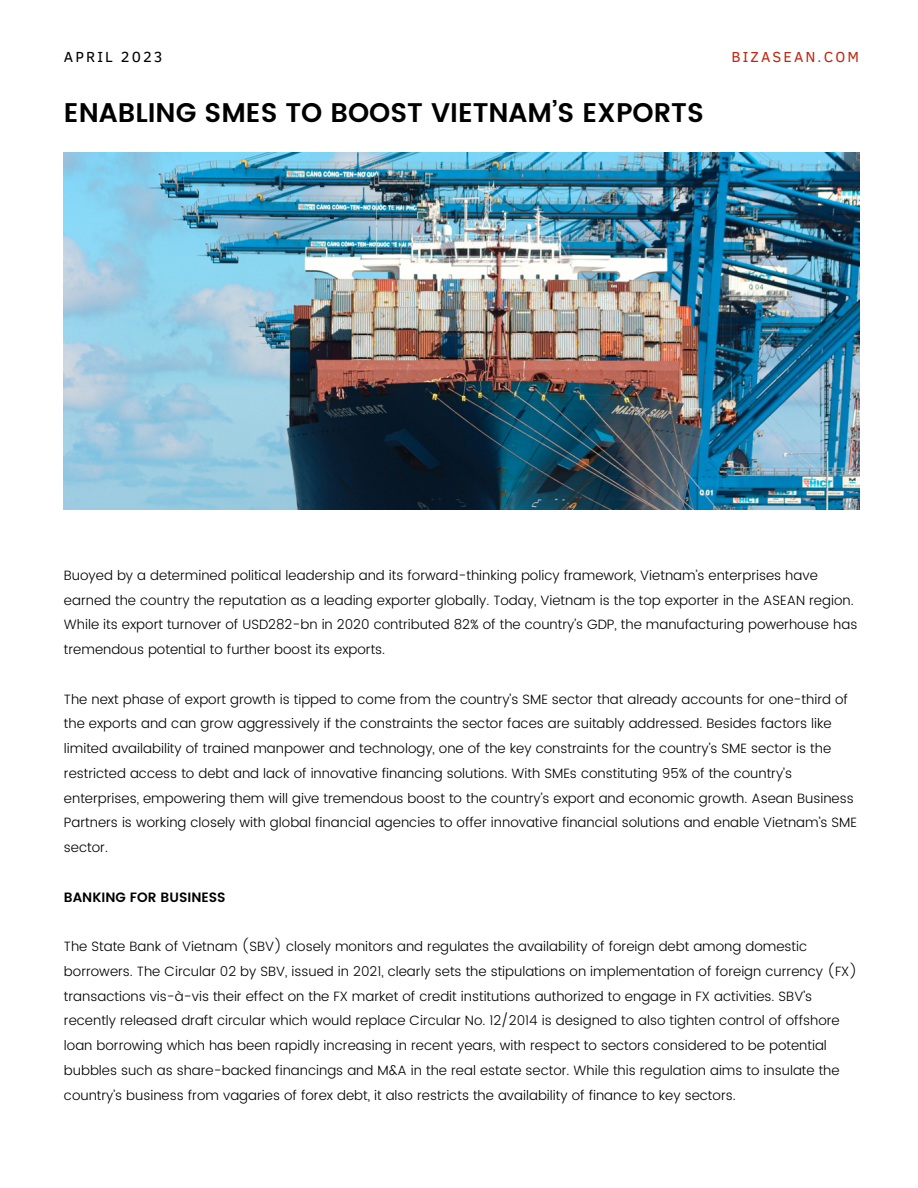
<style>
.page{position:relative;width:918px;height:1188px;background:#fff}
.page>*{position:absolute;margin:0;border:0;box-sizing:border-box;transform-origin:0 0}
.t1{font:600 27px "Poppins";color:#000}
.t2{font:15px "Clear Sans";letter-spacing:.14em;color:#000}
.t3{font:14.85px "Clear Sans";letter-spacing:.14em;color:#c12711}
.t4{font:300 13.5px/24.8px "Poppins";color:#000}
.t5{font:600 13.5px "Poppins";color:#000}
</style>
<div class="page">
<img style="left:64px;top:153px;width:795px;height:356px">
<p class="t2" style="left:64px;top:45px;width:100px">APRIL 2023</p>
<p class="t3" style="left:732px;top:46px;width:129px">BIZASEAN.COM</p>
<h1 class="t1" style="left:64px;top:97px;width:641px">ENABLING SMES TO BOOST VIETNAM’S EXPORTS</h1>
<p class="t4" style="left:64px;top:563px;width:795px">Buoyed by a determined political leadership and its forward-thinking policy framework, Vietnam’s enterprises have earned the country the reputation as a leading exporter globally. Today, Vietnam is the top exporter in the ASEAN region.<br>While its export turnover of USD282-bn in 2020 contributed 82% of the country’s GDP, the manufacturing powerhouse has tremendous potential to further boost its exports.</p>
<p class="t4" style="left:64px;top:687px;width:795px">The next phase of export growth is tipped to come from the country’s SME sector that already accounts for one-third of the exports and can grow aggressively if the constraints the sector faces are suitably addressed. Besides factors like limited availability of trained manpower and technology, one of the key constraints for the country’s SME sector is the restricted access to debt and lack of innovative financing solutions. With SMEs constituting 95% of the country’s enterprises, empowering them will give tremendous boost to the country’s export and economic growth. Asean Business Partners is working closely with global financial agencies to offer innovative financial solutions and enable Vietnam’s SME sector.</p>
<p class="t5" style="left:64px;top:889px;width:163px">BANKING FOR BUSINESS</p>
<p class="t4" style="left:64px;top:934px;width:795px">The State Bank of Vietnam (SBV) closely monitors and regulates the availability of foreign debt among domestic borrowers. The Circular 02 by SBV, issued in 2021, clearly sets the stipulations on implementation of foreign currency (FX) transactions vis-à-vis their effect on the FX market of credit institutions authorized to engage in FX activities. SBV’s recently released draft circular which would replace Circular No. 12/2014 is designed to also tighten control of offshore loan borrowing which has been rapidly increasing in recent years, with respect to sectors considered to be potential bubbles such as share-backed financings and M&amp;A in the real estate sector. While this regulation aims to insulate the country’s business from vagaries of forex debt, it also restricts the availability of finance to key sectors.</p>
</div>
